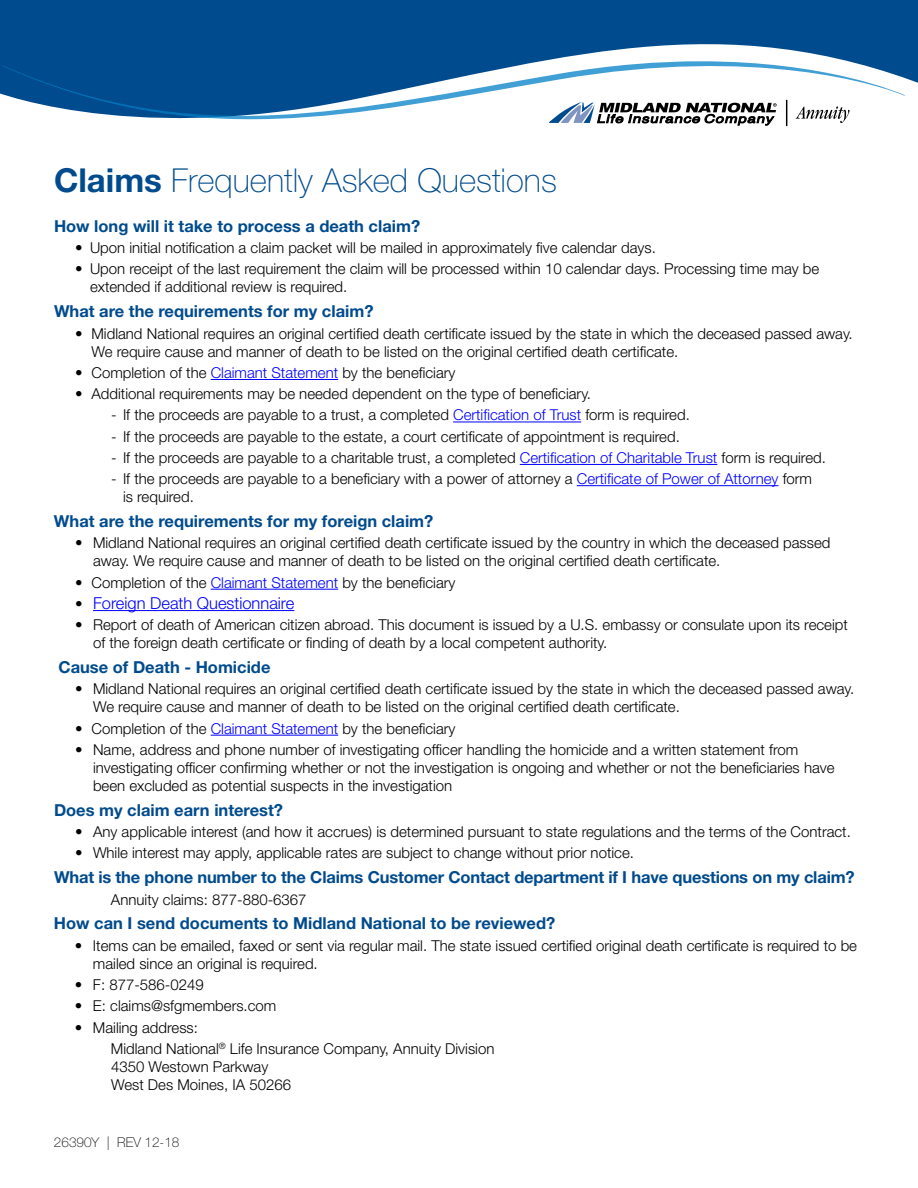
<style>
.page{position:relative;width:918px;height:1188px;background:#fff}
.page>*{position:absolute;margin:0;border:0;box-sizing:border-box;transform-origin:0 0}
.t1{font:100 33px "Helvetica Neue LT Std";color:#004b8d}
.t2{font:700 16.5px "Helvetica Neue LT Std";color:#004b8d}
.t3{font:300 16.5px "Helvetica Neue LT Std";color:#00f}
.t4{font:300 15px/18px "Helvetica Neue LT Std";color:#000}
.t5{font:100 13.5px "Helvetica Neue LT Std";color:#000}
.s1{font-weight:700}
.s2{color:#00f}
.s3{font-size:15px;color:#000}
</style>
<div class="page">
<svg style="left:0;top:0;width:918px;height:127px;fill:#004b8d"></svg>
<svg style="left:2px;top:60px;width:903px;height:61px"></svg>
<hr style="left:211px;top:379px;width:127px;height:1px;background:#00f">
<hr style="left:453px;top:422px;width:128px;height:1px;background:#00f">
<hr style="left:520px;top:464px;width:197px;height:1px;background:#00f">
<hr style="left:577px;top:485px;width:202px;height:1px;background:#00f">
<hr style="left:211px;top:589px;width:127px;height:1px;background:#00f">
<hr style="left:93px;top:610px;width:201px;height:1px;background:#00f">
<hr style="left:211px;top:735px;width:127px;height:1px;background:#00f">
<svg style="left:786px;top:100px;width:1px;height:26px"></svg>
<svg style="left:796px;top:106px;width:54px;height:17px"></svg>
<svg style="left:549px;top:102px;width:228px;height:25px"></svg>
<h1 class="t1" style="left:54px;top:162px;width:504px"><span class="s1">Claims</span> Frequently Asked Questions</h1>
<p class="t2" style="left:54px;top:216px;width:368px">How long will it take to process a death claim?</p>
<p class="t4" style="left:75px;top:239px;width:582px">• Upon initial notification a claim packet will be mailed in approximately five calendar days.</p>
<p class="t4" style="left:90px;top:260px;width:731px;text-indent:-15px">• Upon receipt of the last requirement the claim will be processed within 10 calendar days. Processing time may be extended if additional review is required.</p>
<p class="t2" style="left:54px;top:301px;width:321px">What are the requirements for my claim?</p>
<p class="t4" style="left:92px;top:324px;width:763px;text-indent:-16px">• Midland National requires an original certified death certificate issued by the state in which the deceased passed away.<br>We require cause and manner of death to be listed on the original certified death certificate.</p>
<p class="t4" style="left:75px;top:363px;width:382px">• Completion of the <span class="s2">Claimant Statement</span> by the beneficiary</p>
<p class="t4" style="left:75px;top:385px;width:518px">• Additional requirements may be needed dependent on the type of beneficiary.</p>
<p class="t4" style="left:111px;top:406px;width:580px">- If the proceeds are payable to a trust, a completed <span class="s2">Certification of Trust</span> form is required.</p>
<p class="t4" style="left:111px;top:427px;width:570px">- If the proceeds are payable to the estate, a court certificate of appointment is required.</p>
<p class="t4" style="left:111px;top:448px;width:716px">- If the proceeds are payable to a charitable trust, a completed <span class="s2">Certification of Charitable Trust</span> form is required.</p>
<p class="t4" style="left:123px;top:470px;width:691px;text-indent:-12px">- If the proceeds are payable to a beneficiary with a power of attorney a <span class="s2">Certificate of Power of Attorney</span> form is required.</p>
<p class="t2" style="left:54px;top:511px;width:381px">What are the requirements for my foreign claim?</p>
<p class="t4" style="left:93px;top:534px;width:739px;text-indent:-18px">• Midland National requires an original certified death certificate issued by the country in which the deceased passed away. We require cause and manner of death to be listed on the original certified death certificate.</p>
<p class="t4" style="left:75px;top:573px;width:382px">• Completion of the <span class="s2">Claimant Statement</span> by the beneficiary</p>
<p class="t3" style="left:75px;top:593px;width:221px"><span class="s3">•</span> Foreign Death Questionnaire</p>
<p class="t4" style="left:93px;top:616px;width:756px;text-indent:-18px">• Report of death of American citizen abroad. This document is issued by a U.S. embassy or consulate upon its receipt of the foreign death certificate or finding of death by a local competent authority.</p>
<p class="t2" style="left:58px;top:657px;width:214px">Cause of Death - Homicide</p>
<p class="t4" style="left:93px;top:680px;width:763px;text-indent:-18px">• Midland National requires an original certified death certificate issued by the state in which the deceased passed away.<br>We require cause and manner of death to be listed on the original certified death certificate.</p>
<p class="t4" style="left:75px;top:719px;width:382px">• Completion of the <span class="s2">Claimant Statement</span> by the beneficiary</p>
<p class="t4" style="left:93px;top:740px;width:743px;text-indent:-18px">• Name, address and phone number of investigating officer handling the homicide and a written statement from investigating officer confirming whether or not the investigation is ongoing and whether or not the beneficiaries have been excluded as potential suspects in the investigation</p>
<p class="t2" style="left:54px;top:800px;width:231px">Does my claim earn interest?</p>
<p class="t4" style="left:75px;top:823px;width:777px">• Any applicable interest (and how it accrues) is determined pursuant to state regulations and the terms of the Contract.</p>
<p class="t4" style="left:75px;top:844px;width:560px">• While interest may apply, applicable rates are subject to change without prior notice.</p>
<p class="t2" style="left:54px;top:867px;width:802px">What is the phone number to the Claims Customer Contact department if I have questions on my claim?</p>
<p class="t4" style="left:111px;top:890px;width:197px">Annuity claims: 877-880-6367</p>
<p class="t2" style="left:54px;top:913px;width:503px">How can I send documents to Midland National to be reviewed?</p>
<p class="t4" style="left:93px;top:936px;width:766px;text-indent:-18px">• Items can be emailed, faxed or sent via regular mail. The state issued certified original death certificate is required to be mailed since an original is required.</p>
<p class="t4" style="left:75px;top:976px;width:130px">• F: 877-586-0249</p>
<p class="t4" style="left:75px;top:997px;width:203px">• E: claims@sfgmembers.com</p>
<p class="t4" style="left:111px;top:1016px;width:385px;line-height:21.3px;text-indent:-36px">• Mailing address:<br>Midland National<sup>®</sup> Life Insurance Company, Annuity Division</p>
<p class="t4" style="left:111px;top:1057px;width:182px">4350 Westown Parkway<br>West Des Moines, IA 50266</p>
<p class="t5" style="left:54px;top:1135px;width:127px">26390Y | REV 12-18</p>
</div>
